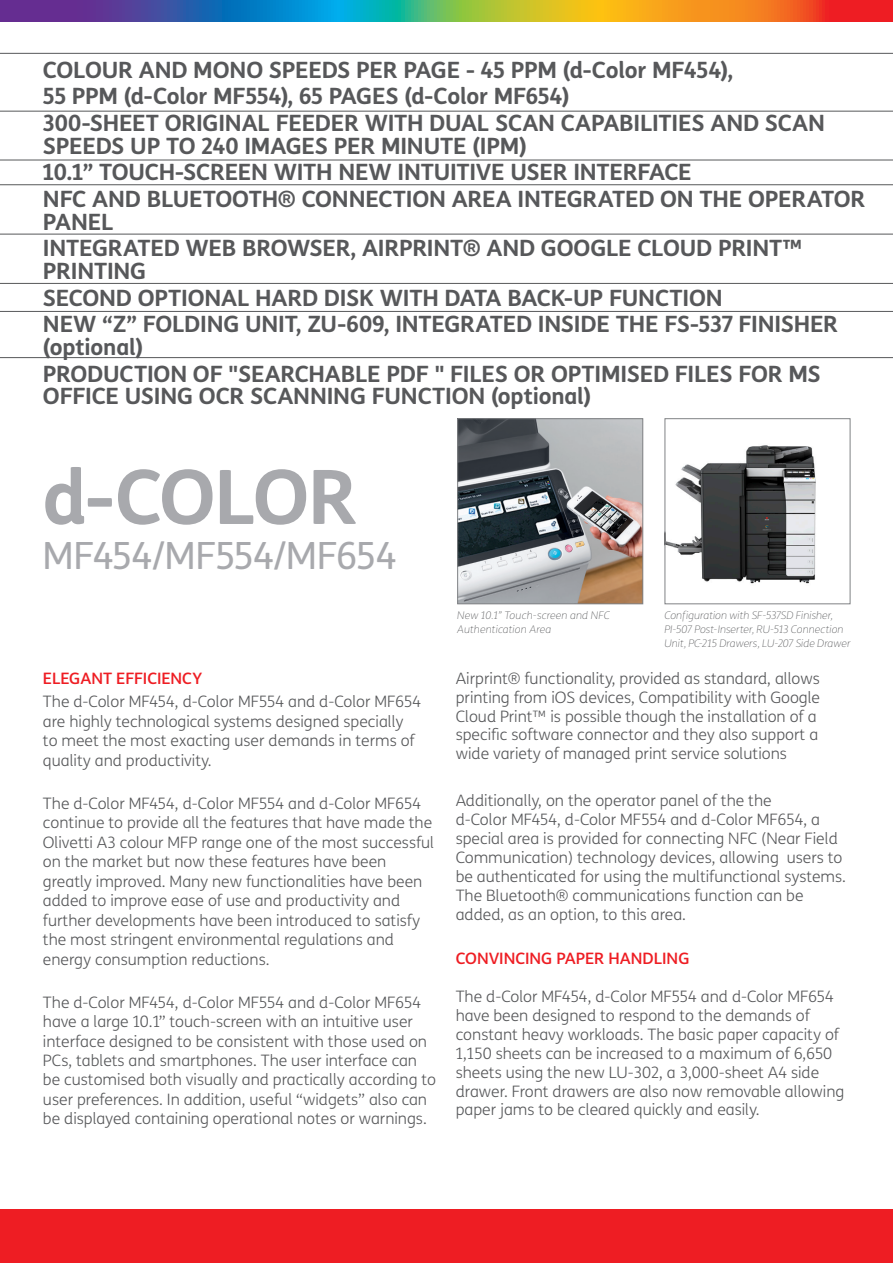
<style>
.page{position:relative;width:893px;height:1263px;background:#fff}
.page>*{position:absolute;margin:0;border:0;box-sizing:border-box;transform-origin:0 0}
.t1{font:700 75px "TIM Sans";letter-spacing:-.025em;color:#a8a9ad}
.t2{font:37.5px "TIM Sans";letter-spacing:-.015em;color:#a8a9ad}
.t3{font:700 22.5px/22.5px "TIM Sans";letter-spacing:-.01em;color:#57585a}
.t4{font:300 15.75px/19.5px "TIM Sans";color:#57585a}
.t5{font:500 15.75px "TIM Sans";color:#ee1d23}
.t6{font:italic 100 10.5px/14.2px "TIM Sans";letter-spacing:.01em;color:#57585a}
</style>
<div class="page">
<hr style="left:0;top:111px;width:893px;height:1px;background:#57585a">
<hr style="left:0;top:53px;width:893px;height:1px;background:#57585a">
<hr style="left:0;top:160px;width:893px;height:1px;background:#57585a">
<hr style="left:0;top:184px;width:893px;height:1px;background:#57585a">
<hr style="left:0;top:234px;width:893px;height:1px;background:#57585a">
<hr style="left:0;top:311px;width:893px;height:1px;background:#57585a">
<hr style="left:0;top:357px;width:893px;height:1px;background:#57585a">
<hr style="left:0;top:283px;width:893px;height:1px;background:#57585a">
<img style="left:667px;top:445px;width:149px;height:139px">
<div style="left:665px;top:418px;width:185px;height:186px;border:1px solid #808285"></div>
<img style="left:459px;top:420px;width:182px;height:182px">
<div style="left:457px;top:418px;width:186px;height:186px;border:1px solid #808285"></div>
<svg style="left:0;top:0;width:879px;height:21px;background:#878068"></svg>
<div style="left:879px;top:0;width:14px;height:21px;background:#ee1d23"></div>
<div style="left:0;top:1210px;width:893px;height:53px;background:#ee1d23"></div>
<p class="t3" style="left:43px;top:57px;width:692px">COLOUR AND MONO SPEEDS PER PAGE - 45 PPM (d-Color MF454),</p>
<p class="t3" style="left:43px;top:84px;width:528px">55 PPM (d-Color MF554), 65 PAGES (d-Color MF654)</p>
<p class="t3" style="left:43px;top:111px;width:784px">300-SHEET ORIGINAL FEEDER WITH DUAL SCAN CAPABILITIES AND SCAN<br>SPEEDS UP TO 240 IMAGES PER MINUTE (IPM)</p>
<p class="t3" style="left:43px;top:160px;width:650px">10.1” TOUCH-SCREEN WITH NEW INTUITIVE USER INTERFACE</p>
<p class="t3" style="left:43px;top:187px;width:824px">NFC AND BLUETOOTH® CONNECTION AREA INTEGRATED ON THE OPERATOR<br>PANEL</p>
<p class="t3" style="left:43px;top:236px;width:760px">INTEGRATED WEB BROWSER, AIRPRINT® AND GOOGLE CLOUD PRINT™<br>PRINTING</p>
<p class="t3" style="left:43px;top:285px;width:681px">SECOND OPTIONAL HARD DISK WITH DATA BACK-UP FUNCTION</p>
<p class="t3" style="left:43px;top:312px;width:797px">NEW “Z” FOLDING UNIT, ZU-609, INTEGRATED INSIDE THE FS-537 FINISHER (optional)</p>
<p class="t3" style="left:43px;top:361px;width:779px">PRODUCTION OF "SEARCHABLE PDF " FILES OR OPTIMISED FILES FOR MS<br>OFFICE USING OCR SCANNING FUNCTION (optional)</p>
<p class="t1" style="left:43px;top:439px;width:316px">d-COLOR</p>
<p class="t2" style="left:43px;top:530px;width:356px">MF454/MF554/MF654</p>
<p class="t5" style="left:43px;top:666px;width:161px">ELEGANT EFFICIENCY</p>
<p class="t4" style="left:43px;top:692px;width:380px">The d-Color MF454, d-Color MF554 and d-Color MF654 are highly technological systems designed specially to meet the most exacting user demands in terms of quality and productivity.</p>
<p class="t4" style="left:43px;top:793px;width:393px">The d-Color MF454, d-Color MF554 and d-Color MF654 continue to provide all the features that have made the Olivetti A3 colour MFP range one of the most successful on the market but now these features have been greatly improved. Many new functionalities have been added to improve ease of use and productivity and further developments have been introduced to satisfy the most stringent environmental regulations and energy consumption reductions.</p>
<p class="t4" style="left:43px;top:992px;width:395px">The d-Color MF454, d-Color MF554 and d-Color MF654 have a large 10.1” touch-screen with an intuitive user interface designed to be consistent with those used on PCs, tablets and smartphones. The user interface can be customised both visually and practically according to user preferences. In addition, useful “widgets” also can be displayed containing operational notes or warnings.</p>
<p class="t6" style="left:457px;top:608px;width:154px">New 10.1” Touch-screen and NFC</p>
<p class="t6" style="left:457px;top:622px;width:96px">Authentication Area</p>
<p class="t6" style="left:664px;top:608px;width:170px">Configuration with SF-537SD Finisher,</p>
<p class="t6" style="left:664px;top:622px;width:188px">PI-507 Post-Inserter, RU-513 Connection<br>Unit, PC-215 Drawers, LU-207 Side Drawer</p>
<p class="t4" style="left:456px;top:668px;width:366px;line-height:18.9px">Airprint® functionality, provided as standard, allows printing from iOS devices, Compatibility with Google Cloud Print™ is possible though the installation of a specific software connector and they also support a wide variety of managed print service solutions</p>
<p class="t4" style="left:456px;top:790px;width:392px;line-height:18.9px">Additionally, on the operator panel of the the<br>d-Color MF454, d-Color MF554 and d-Color MF654, a special area is provided for connecting NFC (Near Field Communication) technology devices, allowing users to be authenticated for using the multifunctional systems.<br>The Bluetooth® communications function can be added, as an option, to this area.</p>
<p class="t5" style="left:456px;top:946px;width:235px">CONVINCING PAPER HANDLING</p>
<p class="t4" style="left:456px;top:986px;width:390px;line-height:18.9px">The d-Color MF454, d-Color MF554 and d-Color MF654 have been designed to respond to the demands of constant heavy workloads. The basic paper capacity of 1,150 sheets can be increased to a maximum of 6,650 sheets using the new LU-302, a 3,000-sheet A4 side drawer. Front drawers are also now removable allowing paper jams to be cleared quickly and easily.</p>
</div>
